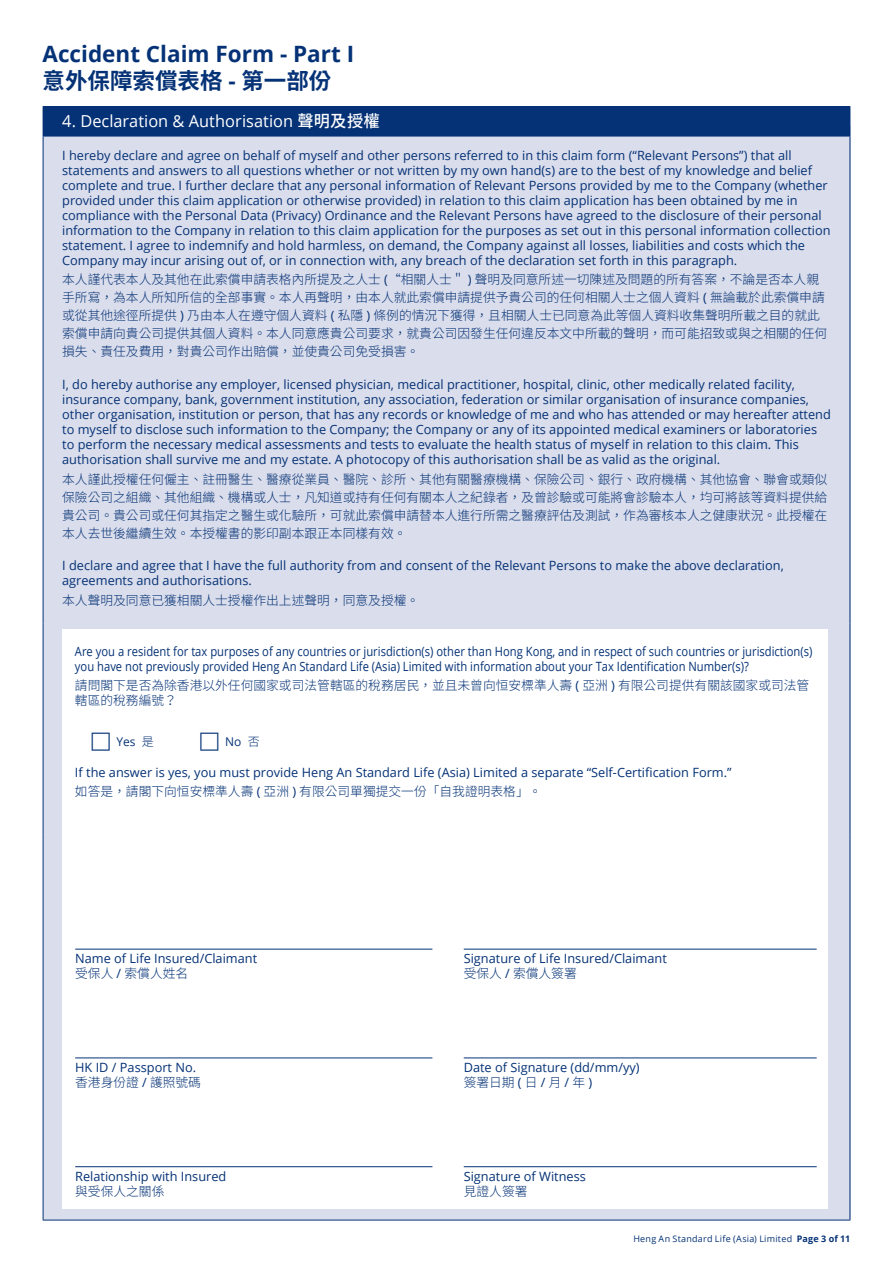
<style>
.page{position:relative;width:893px;height:1263px;background:#fff}
.page>*{position:absolute;margin:0;border:0;box-sizing:border-box;transform-origin:0 0}
.t1{font:700 22.5px "Open Sans";color:#053276}
.t2{font:700 22.5px "Noto Sans CJ Ktc";color:#053276}
.t3{font:16.5px "Open Sans";color:#fff}
.t4{font:12.75px/15px "Open Sans";color:#053276}
.t5{font:300 12.75px/18px "Noto Sans CJ Ktc";color:#053276}
.t6{font:12.75px/15px "Open Sans";color:#053276;scale:.88 1}
.t7{font:12px "Open Sans";color:#053276}
.t8{font:9px "Open Sans";letter-spacing:.025em;color:#053276}
.s1{font-family:"Open Sans"}
.s2{font-family:"Noto Sans CJ Ktc";font-weight:500}
.s3{font-family:"Open Sans";font-weight:400}
.s4{font-family:"Noto Sans CJ Ktc";font-weight:300}
.s5{font-weight:700}
</style>
<div class="page">
<div style="left:43px;top:127px;width:807px;height:1093px;background:#daddeb"></div>
<div style="left:63px;top:629px;width:765px;height:580px;background:#fff"></div>
<div style="left:43px;top:106px;width:807px;height:30px;background:#053276"></div>
<hr style="left:850px;top:106px;width:1px;height:30px;background:#053276">
<hr style="left:43px;top:136px;width:807px;height:1px;background:#053276">
<hr style="left:43px;top:136px;width:1px;height:487px;background:#053276">
<hr style="left:850px;top:136px;width:1px;height:487px;background:#053276">
<hr style="left:43px;top:623px;width:1px;height:211px;background:#053276">
<hr style="left:850px;top:623px;width:1px;height:211px;background:#053276">
<hr style="left:43px;top:834px;width:1px;height:386px;background:#053276">
<hr style="left:850px;top:834px;width:1px;height:386px;background:#053276">
<hr style="left:43px;top:1220px;width:807px;height:1px;background:#053276">
<hr style="left:75px;top:949px;width:357px;height:1px;background:#053276">
<hr style="left:464px;top:949px;width:353px;height:1px;background:#053276">
<hr style="left:75px;top:1057px;width:357px;height:1px;background:#053276">
<hr style="left:464px;top:1057px;width:353px;height:1px;background:#053276">
<hr style="left:75px;top:1166px;width:357px;height:1px;background:#053276">
<hr style="left:464px;top:1166px;width:353px;height:1px;background:#053276">
<h1 class="t1" style="left:43px;top:38px;width:313px">Accident Claim Form - Part I</h1>
<h1 class="t2" style="left:43px;top:68px;width:290px">意外保障索償表格 <span class="s1">-</span> 第一部份</h1>
<p class="t3" style="left:62px;top:110px;width:319px">4. Declaration &amp; Authorisation <span class="s2">聲明及授權</span></p>
<p class="t4" style="left:62px;top:147px;width:770px">I hereby declare and agree on behalf of myself and other persons referred to in this claim form (“Relevant Persons”) that all statements and answers to all questions whether or not written by my own hand(s) are to the best of my knowledge and belief complete and true. I further declare that any personal information of Relevant Persons provided by me to the Company (whether provided under this claim application or otherwise provided) in relation to this claim application has been obtained by me in compliance with the Personal Data (Privacy) Ordinance and the Relevant Persons have agreed to the disclosure of their personal information to the Company in relation to this claim application for the purposes as set out in this personal information collection statement. I agree to indemnify and hold harmless, on demand, the Company against all losses, liabilities and costs which the Company may incur arising out of, or in connection with, any breach of the declaration set forth in this paragraph.</p>
<p class="t5" style="left:62px;top:271px;width:767px">本人謹代表本人及其他在此索償申請表格內所提及之人士 <span class="s3">(</span>“相關人士＂ <span class="s3">)</span> 聲明及同意所述一切陳述及問題的所有答案，不論是否本人親手所寫，為本人所知所信的全部事實。本人再聲明，由本人就此索償申請提供予貴公司的任何相關人士之個人資料 <span class="s3">(</span> 無論載於此索償申請或從其他途徑所提供 <span class="s3">)</span> 乃由本人在遵守個人資料 <span class="s3">(</span> 私隱 <span class="s3">)</span> 條例的情況下獲得，且相關人士已同意為此等個人資料收集聲明所載之目的就此索償申請向貴公司提供其個人資料。本人同意應貴公司要求，就貴公司因發生任何違反本文中所載的聲明，而可能招致或與之相關的任何損失、責任及費用，對貴公司作出賠償，並使貴公司免受損害。</p>
<p class="t4" style="left:62px;top:377px;width:770px">I, do hereby authorise any employer, licensed physician, medical practitioner, hospital, clinic, other medically related facility, insurance company, bank, government institution, any association, federation or similar organisation of insurance companies, other organisation, institution or person, that has any records or knowledge of me and who has attended or may hereafter attend to myself to disclose such information to the Company; the Company or any of its appointed medical examiners or laboratories to perform the necessary medical assessments and tests to evaluate the health status of myself in relation to this claim. This authorisation shall survive me and my estate. A photocopy of this authorisation shall be as valid as the original.</p>
<p class="t5" style="left:62px;top:470px;width:767px;text-align:justify">本人謹此授權任何僱主、註冊醫生、醫療從業員、醫院、診所、其他有關醫療機構、保險公司、銀行、政府機構、其他協會、聯會或類似保險公司之組織、其他組織、機構或人士，凡知道或持有任何有關本人之紀錄者，及曾診驗或可能將會診驗本人，均可將該等資料提供給貴公司。貴公司或任何其指定之醫生或化驗所，可就此索償申請替本人進行所需之醫療評估及測試，作為審核本人之健康狀況。此授權在本人去世後繼續生效。本授權書的影印副本跟正本同樣有效。</p>
<p class="t4" style="left:62px;top:558px;width:723px">I declare and agree that I have the full authority from and consent of the Relevant Persons to make the above declaration, agreements and authorisations.</p>
<p class="t5" style="left:62px;top:591px;width:359px">本人聲明及同意已獲相關人士授權作出上述聲明，同意及授權。</p>
<p class="t6" style="left:75px;top:643px;width:839px">Are you a resident for tax purposes of any countries or jurisdiction(s) other than Hong Kong, and in respect of such countries or jurisdiction(s) you have not previously provided Heng An Standard Life (Asia) Limited with information about your Tax Identification Number(s)?</p>
<p class="t5" style="left:75px;top:678px;width:736px;line-height:15px">請問閣下是否為除香港以外任何國家或司法管轄區的稅務居民，並且未曾向恒安標準人壽 <span class="s3">(</span> 亞洲 <span class="s3">)</span> 有限公司提供有關該國家或司法管轄區的稅務編號？</p>
<p class="t7" style="left:116px;top:733px;width:39px">Yes <span class="s4">是</span></p>
<p class="t7" style="left:225px;top:733px;width:36px">No <span class="s4">否</span></p>
<p class="t4" style="left:75px;top:765px;width:658px">If the answer is yes, you must provide Heng An Standard Life (Asia) Limited a separate “Self-Certification Form.”</p>
<p class="t5" style="left:75px;top:783px;width:468px">如答是，請閣下向恒安標準人壽 <span class="s3">(</span> 亞洲 <span class="s3">)</span> 有限公司單獨提交一份「自我證明表格」。</p>
<p class="t4" style="left:75px;top:950px;width:184px">Name of Life Insured/Claimant</p>
<p class="t4" style="left:464px;top:950px;width:205px">Signature of Life Insured/Claimant</p>
<p class="t5" style="left:75px;top:964px;width:115px">受保人 <span class="s3">/</span> 索償人姓名</p>
<p class="t5" style="left:464px;top:964px;width:115px">受保人 <span class="s3">/</span> 索償人簽署</p>
<p class="t4" style="left:75px;top:1059px;width:122px">HK ID / Passport No.</p>
<p class="t4" style="left:464px;top:1059px;width:177px">Date of Signature (dd/mm/yy)</p>
<p class="t5" style="left:75px;top:1073px;width:127px">香港身份證 <span class="s3">/</span> 護照號碼</p>
<p class="t5" style="left:464px;top:1073px;width:130px">簽署日期<span class="s3">(</span>日<span class="s3">/</span>月<span class="s3">/</span>年<span class="s3">)</span></p>
<p class="t4" style="left:75px;top:1168px;width:153px">Relationship with Insured</p>
<p class="t4" style="left:464px;top:1168px;width:124px">Signature of witness</p>
<p class="t5" style="left:75px;top:1182px;width:91px">與受保人之關係</p>
<p class="t5" style="left:464px;top:1182px;width:65px">見證人簽署</p>
<p class="t8" style="left:633px;top:1232px;width:219px">Heng An Standard Life (Asia) Limited <span class="s5">Page 3 of 11</span></p>
</div>
